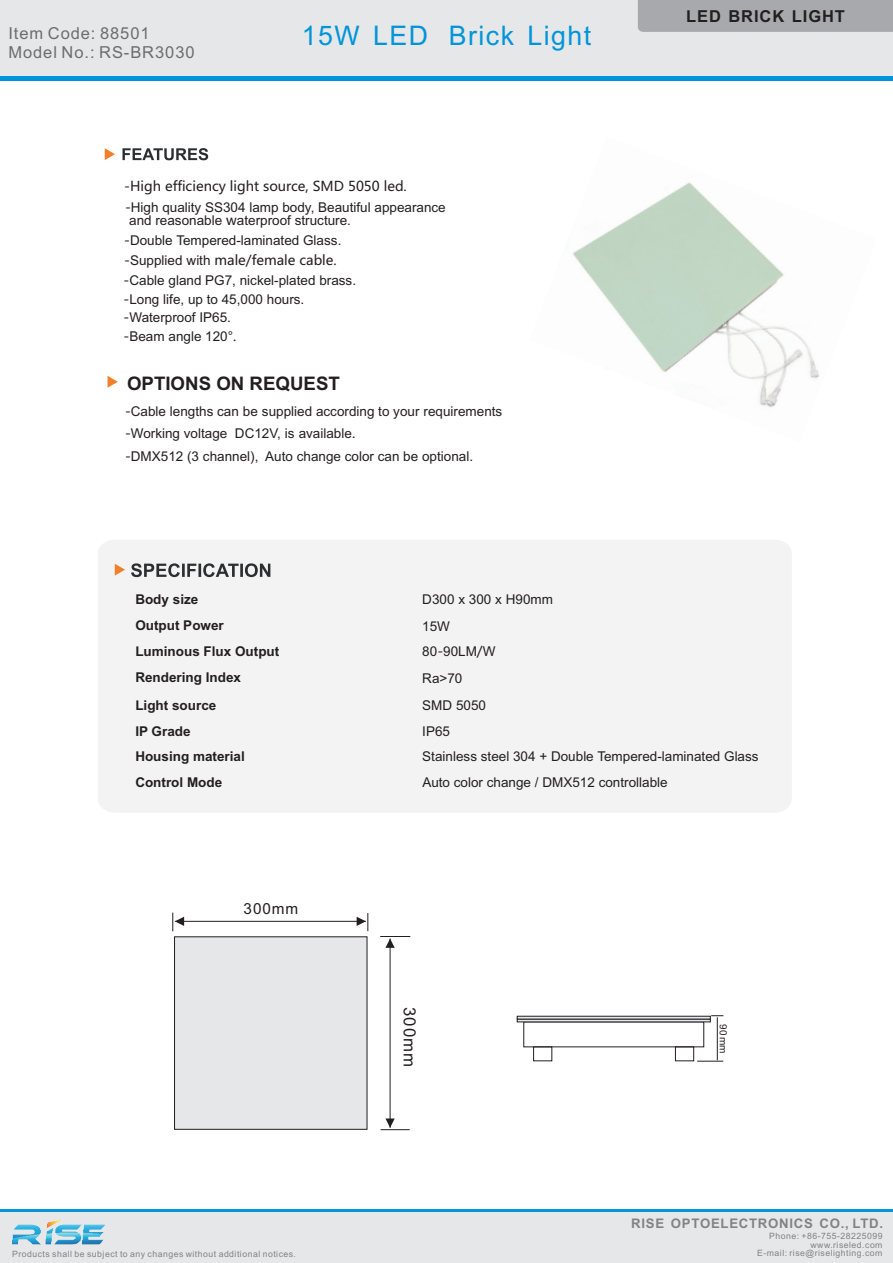
<style>
.page{position:relative;width:893px;height:1263px;background:#fff}
.page>*{position:absolute;margin:0;border:0;box-sizing:border-box;transform-origin:0 0}
.t1{font:27px "Arial";letter-spacing:.055em;color:#0095d9}
.t2{font:700 18.75px "Arial";color:#231f20}
.t3{font:16.8px "Arial";letter-spacing:.055em;color:#231f20}
.t4{font:16.5px/18.5px "Arial";letter-spacing:.055em;color:#6c6d70}
.t5{font:700 16.5px "Arial";letter-spacing:.055em;color:#231f20}
.t6{font:15.3px "Arial";letter-spacing:.055em;color:#231f20}
.t7{font:13.5px/22.5px "Arial";color:#231f20}
.t8{font:700 13.5px/26.1px "Arial";color:#231f20}
.t9{font:13.5px "Microsoft Ya Hei";color:#231f20}
.t10{font:700 13.2px "Arial";letter-spacing:.055em;color:#808285}
.t11{font:10.05px "Arial";color:#231f20}
.t12{font:8.7px/8.7px "Arial";letter-spacing:.055em;color:#808285;text-align:right}
.s1{font-family:"Microsoft Ya Hei"}
.s2{font-family:"Arial"}
</style>
<div class="page">
<div style="left:0;top:0;width:893px;height:77px;background:#e6e7e9"></div>
<div style="left:638px;top:0;width:255px;height:32px;background:#a8a9ad"></div>
<hr style="left:0;top:77px;width:893px;height:4px;background:#0095d9">
<div style="left:0;top:1212px;width:893px;height:51px;background:#e6e7e9"></div>
<hr style="left:0;top:1210px;width:893px;height:2px;background:#0095d9">
<img style="left:12px;top:1220px;width:93px;height:25px">
<svg style="left:131px;top:563px;width:139px;height:14px"></svg>
<svg style="left:115px;top:564px;width:10px;height:12px"></svg>
<hr style="left:380px;top:936px;width:30px;height:1px;background:#231f20">
<hr style="left:390px;top:938px;width:1px;height:190px;background:#231f20">
<svg style="left:385px;top:938px;width:10px;height:10px"></svg>
<svg style="left:381px;top:1118px;width:29px;height:12px"></svg>
<svg style="left:173px;top:913px;width:196px;height:216px;background:#e5e6e7"></svg>
<svg style="left:105px;top:148px;width:10px;height:12px"></svg>
<svg style="left:122px;top:148px;width:86px;height:12px"></svg>
<svg style="left:108px;top:376px;width:10px;height:12px"></svg>
<img style="left:573px;top:182px;width:246px;height:226px">
<div style="left:675px;top:1047px;width:19px;height:14px;border:1px solid #231f20"></div>
<svg style="left:517px;top:1015px;width:206px;height:7px"></svg>
<svg style="left:697px;top:1061px;width:26px;height:1px"></svg>
<hr style="left:717px;top:1017px;width:1px;height:43px;background:#231f20">
<p class="t4" style="left:8px;top:26px;width:188px">Item Code: 88501<br>Model No.: RS-BR3030</p>
<h1 class="t1" style="left:302px;top:25px;width:291px">15W LED Brick Light</h1>
<p class="t9" style="left:124px;top:180px;width:284px">-High efficiency light source, SMD 5050 led.</p>
<p class="t7" style="left:129px;top:202px;width:318px;line-height:13.5px;text-indent:-4px"><span class="s1">-</span>High quality SS304 lamp body, Beautiful appearance and reasonable <span class="s1">w</span>aterproof structure.</p>
<p class="t7" style="left:124px;top:230px;width:219px"><span class="s1">-</span>Double Tempered-laminated Glass.</p>
<p class="t9" style="left:124px;top:254px;width:214px">-<span class="s2">Supplied with</span> male/female cable.</p>
<p class="t7" style="left:124px;top:272px;width:234px;line-height:19.2px"><span class="s1">-</span>Cable gland PG7, nickel-plated brass. <span class="s1">-</span>Long life, up to 45,000 hours.</p>
<p class="t7" style="left:124px;top:308px;width:114px;line-height:19.4px"><span class="s1">-</span>Waterproof IP65. <span class="s1">-</span>Beam angle 120°<span class="s1">.</span></p>
<h2 class="t2" style="left:127px;top:376px;width:214px">OPTIONS ON REQUEST</h2>
<p class="t7" style="left:125px;top:401px;width:379px"><span class="s1">-</span>Cable lengths can be supplied according to your requirements <span class="s1">-</span>Working voltage DC12V, is available<span class="s1">.<br>-</span>DMX512 (3 channel), Auto change color can be optional.</p>
<p class="t8" style="left:135px;top:587px;width:65px">Body size</p>
<p class="t7" style="left:422px;top:589px;width:132px">D300 x 300 x H90mm</p>
<p class="t8" style="left:135px;top:613px;width:146px">Output Power<br>Luminous Flux Output<br>Rendering Index</p>
<p class="t8" style="left:135px;top:693px;width:83px">Light source<br>IP Grade</p>
<p class="t7" style="left:422px;top:616px;width:29px">15W</p>
<p class="t7" style="left:422px;top:642px;width:75px">80<span class="s1">-</span>90LM<span class="s1">/</span>W</p>
<p class="t7" style="left:422px;top:668px;width:42px">Ra&gt;70</p>
<p class="t7" style="left:422px;top:695px;width:65px">SMD 5050</p>
<p class="t7" style="left:422px;top:721px;width:29px">IP65</p>
<p class="t5" style="left:686px;top:10px;width:160px">LED BRICK LIGHT</p>
<p class="t8" style="left:135px;top:744px;width:111px">Housing material<br>Control Mode</p>
<p class="t6" style="left:244px;top:903px;width:56px">300mm</p>
<p class="t7" style="left:422px;top:744px;width:338px;line-height:26.1px">Stainless steel 304 + Double Tempered-laminated Glass<br>Auto color change / DMX512 controllable</p>
<p class="t3" style="left:416px;top:1007px;width:61px;rotate:90deg">300mm</p>
<p class="t11" style="left:727px;top:1024px;width:31px;rotate:90deg">90mm</p>
<p class="t10" style="left:631px;top:1218px;width:253px">RISE OPTOELECTRONICS CO., LTD.</p>
<p class="t12" style="left:769px;top:1232px;width:115px">Phone: +86-755-28225099 www.riseled.com</p>
<p class="t12" style="left:12px;top:1251px;width:285px">Products shall be subject to any changes without additional notices.</p>
<p class="t12" style="left:757px;top:1250px;width:127px">E-mail: rise@riselighting.com</p>
</div>
